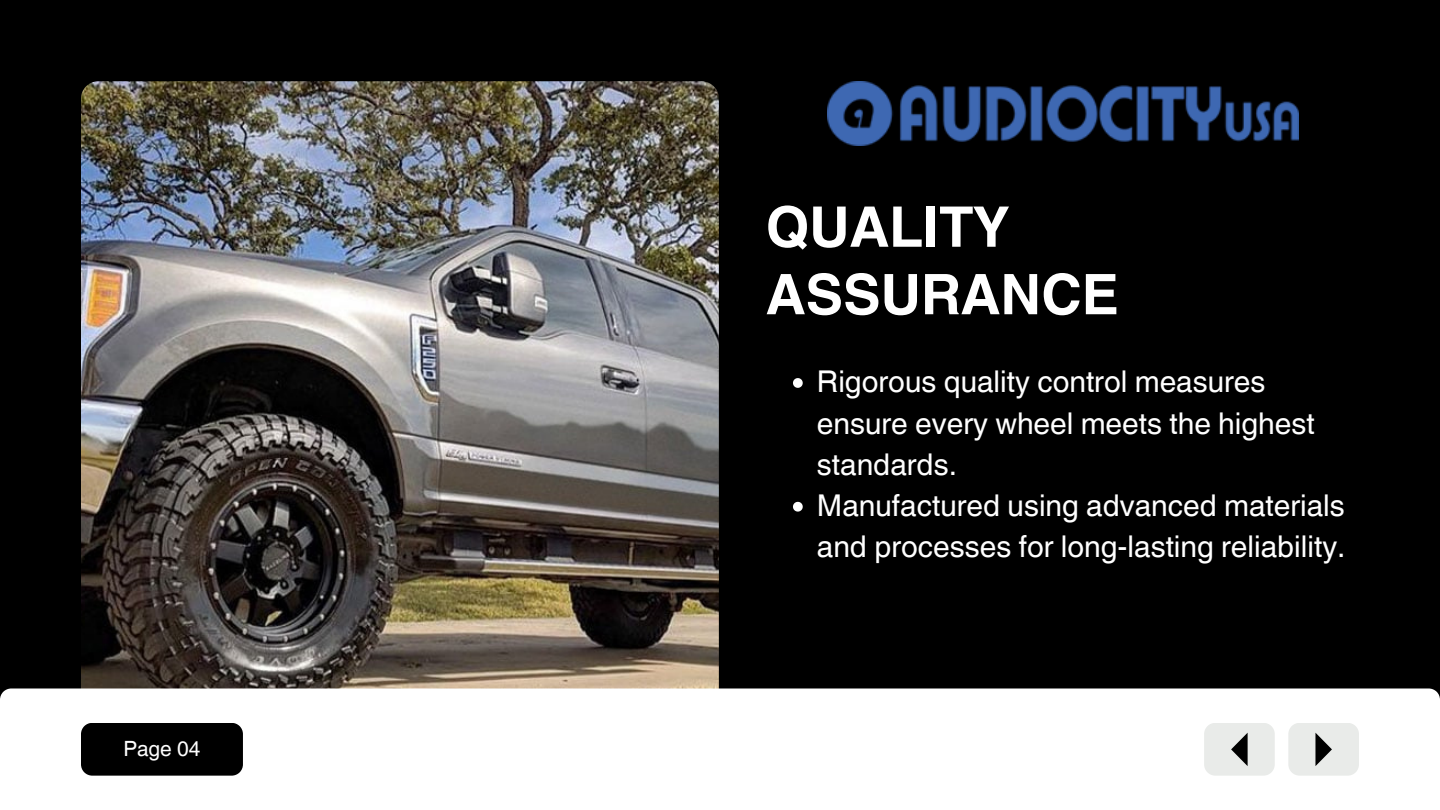
<style>
.page{position:relative;width:1440px;height:810px;background:#000}
.page>*{position:absolute;margin:0;border:0;box-sizing:border-box;transform-origin:0 0}
.t1{font:700 56px/67.5px "Helvetica World";color:#fff}
.t2{font:30px/41.2px "Helvetica World";color:#fff}
.t3{font:21px "Helvetica World";color:#fff}
</style>
<div class="page">
<img style="left:81px;top:81px;width:637px;height:630px;border-radius:17px">
<div style="left:0;top:688px;width:1440px;height:122px;background:#fff"></div>
<svg style="left:81px;top:723px;width:162px;height:53px"></svg>
<svg style="left:1204px;top:723px;width:71px;height:53px;background:#d8dad8"></svg>
<svg style="left:1288px;top:723px;width:71px;height:53px;background:#d8dad8"></svg>
<img style="left:827px;top:81px;width:471px;height:65px">
<svg style="left:793px;top:378px;width:10px;height:10px"></svg>
<svg style="left:793px;top:502px;width:10px;height:10px"></svg>
<p class="t3" style="left:123px;top:737px;width:78px">Page 04</p>
<p class="t1" style="left:766px;top:187px;width:354px">QUALITY<br>ASSURANCE</p>
<p class="t2" style="left:817px;top:361px;width:499px">Rigorous quality control measures ensure every wheel meets the highest standards.</p>
<p class="t2" style="left:817px;top:485px;width:530px">Manufactured using advanced materials and processes for long-lasting reliability.</p>
</div>
